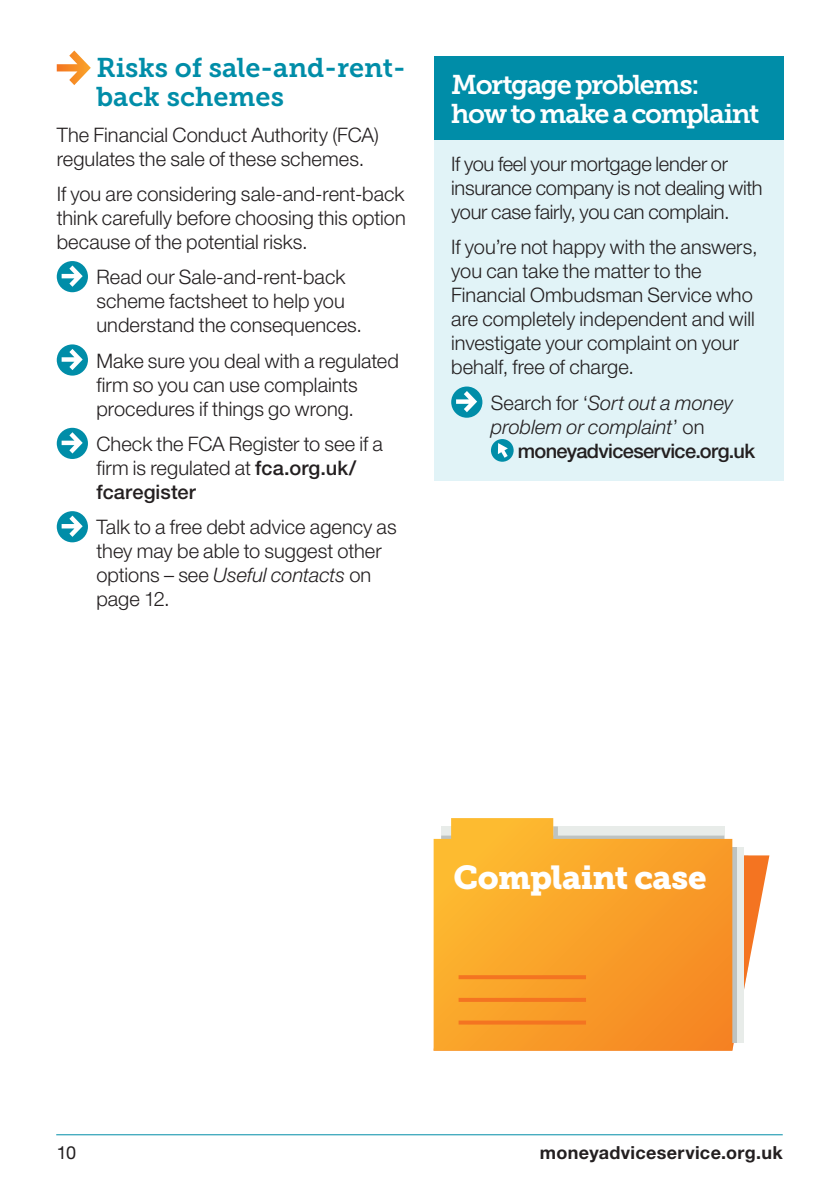
<style>
.page{position:relative;width:840px;height:1191px;background:#fff}
.page>*{position:absolute;margin:0;border:0;box-sizing:border-box;transform-origin:0 0}
.t1{font:33px "Museo Slab 900";letter-spacing:-.015em;color:#fff}
.Tips_Box_Museo_Slab{font:27px/29px "Museo Slab 700";letter-spacing:-.05em;color:#fff}
.Sub_Head_Museo_Slab{font:27px/29px "Museo Slab 700";color:#008da8}
.Body_02_Helvetica_Li{font:300 20px/24px "Helvetica Neue LT Std";color:#231f20}
.Body_02_Helvetica_Li-2{font:italic 300 20px "Helvetica Neue LT Std";color:#231f20}
.Body_02_Helvetica_Li-3{font:500 20px "Helvetica Neue LT Std";letter-spacing:-.035em;color:#231f20}
.t2{font:700 18px "Helvetica Neue LT Std";letter-spacing:.02em;color:#231f20}
.t3{font:18px "Helvetica Neue LT Std";color:#231f20}
.s1{font-weight:500}
.s2{font-style:italic}
.s3{font-style:normal}
</style>
<div class="page">
<svg style="left:57px;top:51px;width:34px;height:34px"></svg>
<div style="left:57px;top:261px;width:31px;height:31px;background:#008da8;border-radius:50%"></div>
<svg style="left:62px;top:265px;width:21px;height:22px"></svg>
<div style="left:57px;top:344px;width:31px;height:31px;background:#008da8;border-radius:50%"></div>
<svg style="left:62px;top:349px;width:21px;height:21px"></svg>
<div style="left:57px;top:428px;width:31px;height:31px;background:#008da8;border-radius:50%"></div>
<svg style="left:62px;top:432px;width:21px;height:21px"></svg>
<div style="left:57px;top:511px;width:31px;height:31px;background:#008da8;border-radius:50%"></div>
<svg style="left:62px;top:515px;width:21px;height:22px"></svg>
<div style="left:434px;top:140px;width:348px;height:340px;background:#e1f3f7"></div>
<div style="left:451px;top:386px;width:31px;height:32px;background:#008da8;border-radius:50%"></div>
<svg style="left:456px;top:391px;width:21px;height:21px"></svg>
<div style="left:490px;top:439px;width:23px;height:23px;background:#008da8;border-radius:50%"></div>
<svg style="left:497px;top:443px;width:10px;height:15px"></svg>
<div style="left:434px;top:57px;width:348px;height:83px;background:#008da8"></div>
<hr style="left:56px;top:1134px;width:726px;height:1px;background:#008da8">
<svg style="left:732px;top:855px;width:37px;height:195px"></svg>
<svg style="left:735px;top:847px;width:8px;height:195px;background:#dde1df"></svg>
<svg style="left:732px;top:847px;width:3px;height:195px"></svg>
<svg style="left:433px;top:818px;width:299px;height:232px;background:#f8a635"></svg>
<svg style="left:458px;top:1020px;width:127px;height:4px"></svg>
<hr style="left:458px;top:998px;width:127px;height:4px;background:#f47421">
<hr style="left:458px;top:975px;width:127px;height:4px;background:#f47421">
<p class="Sub_Head_Museo_Slab" style="left:96px;top:53px;width:310px">Risks of sale-and-rent&shy;back schemes</p>
<p class="Body_02_Helvetica_Li" style="left:57px;top:122px;width:323px">The Financial Conduct Authority (FCA) regulates the sale of these schemes.</p>
<p class="Body_02_Helvetica_Li" style="left:57px;top:181px;width:350px;text-align:justify">If you are considering sale-and-rent-back think carefully before choosing this option because of the potential risks.</p>
<p class="Body_02_Helvetica_Li" style="left:96px;top:265px;width:267px">Read our Sale-and-rent-back scheme factsheet to help you understand the consequences.</p>
<p class="Body_02_Helvetica_Li" style="left:96px;top:348px;width:304px">Make sure you deal with a regulated firm so you can use complaints procedures if things go wrong.</p>
<p class="Body_02_Helvetica_Li" style="left:96px;top:431px;width:288px">Check the FCA Register to see if a firm is regulated at <span class="s1">fca.org.uk/ fcaregister</span></p>
<p class="Body_02_Helvetica_Li" style="left:96px;top:515px;width:301px">Talk to a free debt advice agency as they may be able to suggest other options – see <span class="s2">Useful contacts</span> on page 12.</p>
<p class="Tips_Box_Museo_Slab" style="left:451px;top:70px;width:309px">Mortgage problems: how to make a complaint</p>
<p class="Body_02_Helvetica_Li" style="left:451px;top:151px;width:313px">If you feel your mortgage lender or insurance company is not dealing with your case fairly, you can complain.</p>
<p class="Body_02_Helvetica_Li" style="left:451px;top:235px;width:308px">If you’re not happy with the answers, you can take the matter to the<br>Financial Ombudsman Service who are completely independent and will investigate your complaint on your behalf, free of charge.</p>
<p class="Body_02_Helvetica_Li-2" style="left:490px;top:391px;width:243px"><span class="s3">Search for ‘</span>Sort out a money</p>
<p class="Body_02_Helvetica_Li-2" style="left:490px;top:415px;width:215px">problem or complaint<span class="s3">’ on</span></p>
<p class="Body_02_Helvetica_Li-3" style="left:517px;top:439px;width:238px">moneyadviceservice.org.uk</p>
<p class="t1" style="left:453px;top:858px;width:254px">Complaint case</p>
<p class="t3" style="left:57px;top:1142px;width:21px">10</p>
<p class="t2" style="left:539px;top:1142px;width:244px">moneyadviceservice.org.uk</p>
</div>
